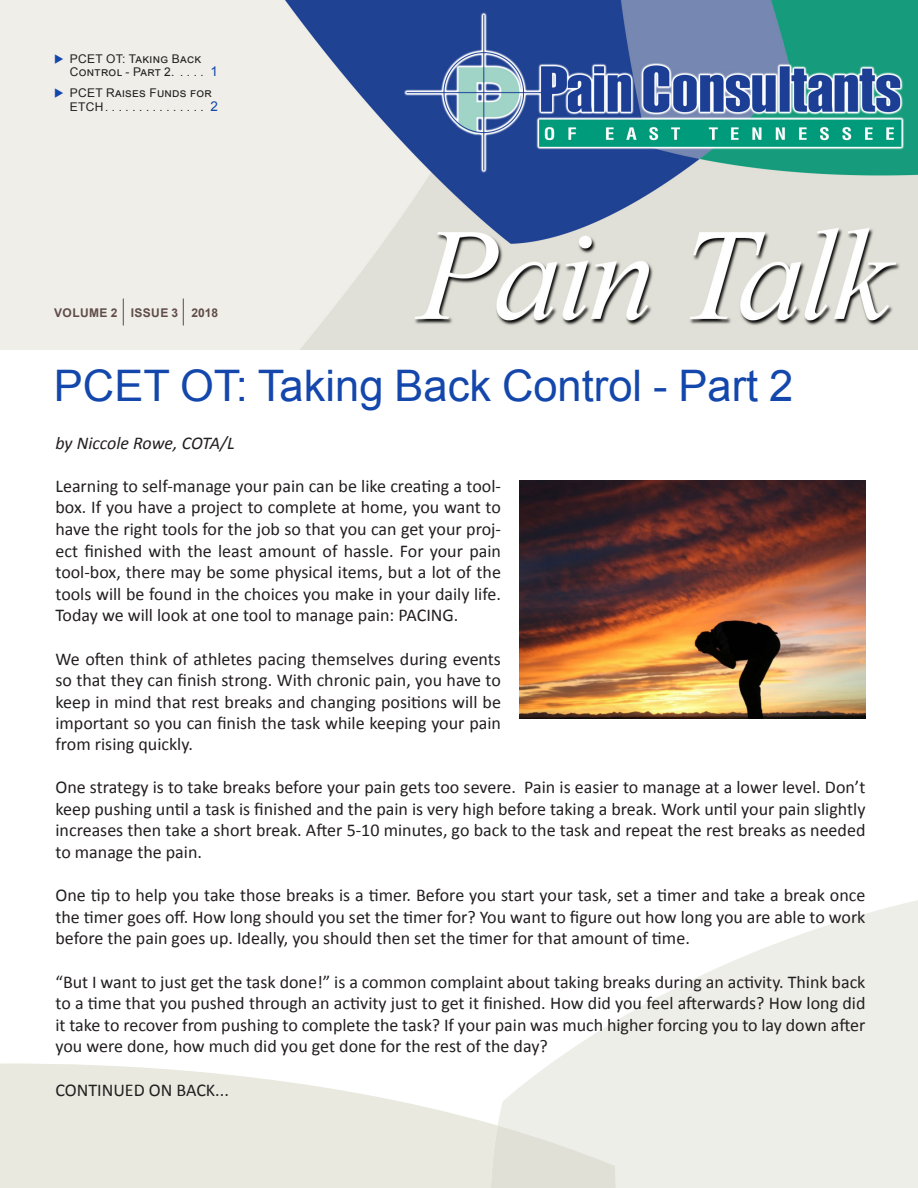
<style>
.page{position:relative;width:918px;height:1188px;background:#fff}
.page>*{position:absolute;margin:0;border:0;box-sizing:border-box;transform-origin:0 0}
.t1{font:43.5px "Arial";color:#1447ac}
.t2{font:18px/21.6px "Calibri";color:#231f20;text-align:justify}
.t3{font:italic 18px "Calibri";letter-spacing:-.005em;color:#231f20}
.t4{font:13.5px "Arial";color:#1447ac}
.t5{font:12px/13.5px "Arial";letter-spacing:.025em;color:#231f20;text-align:center}
.t6{font:700 12px "Arial";letter-spacing:.035em;color:#604c48}
.t7{font:11.25px "Arial";color:#231f20}
.s1{color:#1447ac}
.s2{font-size:11.25px}
.s3{font-size:12px}
</style>
<div class="page">
<img style="left:0;top:0;width:918px;height:350px">
<svg style="left:183px;top:299px;width:1px;height:27px"></svg>
<svg style="left:123px;top:299px;width:1px;height:27px"></svg>
<svg style="left:498px;top:900px;width:420px;height:288px;fill:#eeeee9"></svg>
<svg style="left:0;top:1063px;width:498px;height:125px;fill:#e9e9df"></svg>
<svg style="left:491px;top:1126px;width:125px;height:62px;background:#e4e4dc"></svg>
<img style="left:520px;top:480px;width:346px;height:238px">
<p class="t5" style="left:54px;top:52px;width:148px"><span class="s1">◆</span> PCET OT: Taking Back<br>Control - Part 2. <span class="s2">.....</span></p>
<p class="t4" style="left:210px;top:62px;width:9px">1</p>
<p class="t5" style="left:54px;top:86px;width:156px"><span class="s1">◆</span> PCET Raises Funds for</p>
<p class="t7" style="left:70px;top:99px;width:40px"><span class="s3">ETCH</span> ...............</p>
<p class="t4" style="left:210px;top:97px;width:9px">2</p>
<p class="t6" style="left:54px;top:305px;width:65px">VOLUME 2</p>
<p class="t6" style="left:131px;top:305px;width:49px">ISSUE 3</p>
<p class="t6" style="left:192px;top:305px;width:28px">2018</p>
<p class="t1" style="left:54px;top:355px;width:741px">PCET OT: Taking Back Control - Part 2</p>
<p class="t3" style="left:55px;top:430px;width:181px">by Niccole Rowe, COTA/L</p>
<p class="t2" style="left:55px;top:474px;width:447px">Learning to self-manage your pain can be like creating a tool&shy;box. If you have a project to complete at home, you want to have the right tools for the job so that you can get your proj&shy;ect finished with the least amount of hassle. For your pain tool-box, there may be some physical items, but a lot of the tools will be found in the choices you make in your daily life.<br>Today we will look at one tool to manage pain: PACING.</p>
<p class="t2" style="left:55px;top:647px;width:447px">We often think of athletes pacing themselves during events so that they can finish strong. With chronic pain, you have to keep in mind that rest breaks and changing positions will be important so you can finish the task while keeping your pain from rising quickly.</p>
<p class="t2" style="left:55px;top:776px;width:812px">One strategy is to take breaks before your pain gets too severe. Pain is easier to manage at a lower level. Don’t keep pushing until a task is finished and the pain is very high before taking a break. Work until your pain slightly increases then take a short break. After 5-10 minutes, go back to the task and repeat the rest breaks as needed to manage the pain.</p>
<p class="t2" style="left:55px;top:884px;width:812px">One tip to help you take those breaks is a timer. Before you start your task, set a timer and take a break once the timer goes off. How long should you set the timer for? You want to figure out how long you are able to work before the pain goes up. Ideally, you should then set the timer for that amount of time.</p>
<p class="t2" style="left:55px;top:970px;width:812px">“But I want to just get the task done!” is a common complaint about taking breaks during an activity. Think back to a time that you pushed through an activity just to get it finished. How did you feel afterwards? How long did it take to recover from pushing to complete the task? If your pain was much higher forcing you to lay down after you were done, how much did you get done for the rest of the day?</p>
<p class="t2" style="left:55px;top:1078px;width:175px">CONTINUED ON BACK...</p>
</div>
